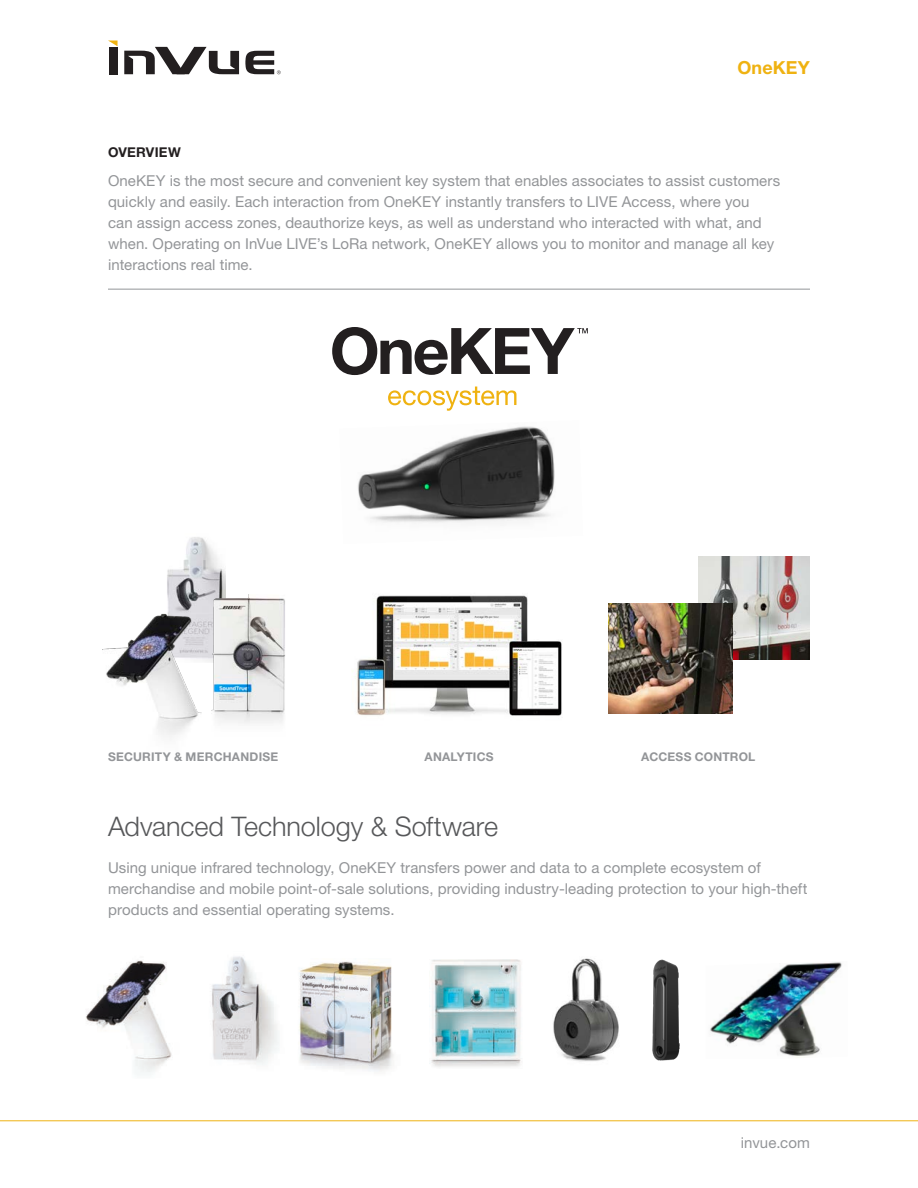
<style>
.page{position:relative;width:918px;height:1188px;background:#fff}
.page>*{position:absolute;margin:0;border:0;box-sizing:border-box;transform-origin:0 0}
.t1{font:300 27px "Helvetica Neue LT Std";letter-spacing:-.005em;color:#57585a}
.t2{font:700 18px "Helvetica Neue LT Std";letter-spacing:.01em;color:#efb211}
.t3{font:15px/21px "Helvetica Neue LT Std";letter-spacing:.005em;color:#939598}
.t4{font:700 13.5px "Helvetica Neue LT Std";letter-spacing:.02em;color:#231f20}
.t5{font:700 12px "Helvetica Neue LT Std";letter-spacing:.02em;color:#939598}
</style>
<div class="page">
<img style="left:167px;top:537px;width:59px;height:125px">
<img style="left:211px;top:595px;width:74px;height:129px">
<img style="left:102px;top:602px;width:100px;height:135px">
<img style="left:352px;top:595px;width:210px;height:121px">
<img style="left:699px;top:557px;width:111px;height:103px">
<img style="left:608px;top:604px;width:124px;height:110px">
<div style="left:109px;top:47px;width:9px;height:27px;background:#231f20"></div>
<svg style="left:124px;top:47px;width:115px;height:27px"></svg>
<svg style="left:108px;top:40px;width:10px;height:6px"></svg>
<svg style="left:246px;top:51px;width:35px;height:23px"></svg>
<img style="left:86px;top:960px;width:86px;height:113px">
<img style="left:212px;top:956px;width:67px;height:109px">
<img style="left:299px;top:961px;width:95px;height:111px">
<img style="left:431px;top:960px;width:90px;height:107px">
<hr style="left:0;top:1121px;width:918px;height:1px;background:#efb211">
<hr style="left:108px;top:289px;width:702px;height:1px;background:#939598">
<img style="left:358px;top:426px;width:197px;height:97px">
<img style="left:553px;top:958px;width:66px;height:104px">
<svg style="left:332px;top:327px;width:256px;height:48px"></svg>
<svg style="left:388px;top:387px;width:128px;height:24px"></svg>
<img style="left:710px;top:962px;width:132px;height:94px">
<img style="left:652px;top:959px;width:28px;height:102px">
<p class="t4" style="left:108px;top:144px;width:74px">OVERVIEW</p>
<p class="t2" style="left:737px;top:57px;width:74px">OneKEY</p>
<p class="t3" style="left:108px;top:170px;width:674px">OneKEY is the most secure and convenient key system that enables associates to assist customers quickly and easily. Each interaction from OneKEY instantly transfers to LIVE Access, where you<br>can assign access zones, deauthorize keys, as well as understand who interacted with what, and when. Operating on InVue LIVE’s LoRa network, OneKEY allows you to monitor and manage all key interactions real time.</p>
<p class="t5" style="left:108px;top:750px;width:172px">SECURITY &amp; MERCHANDISE</p>
<p class="t5" style="left:425px;top:750px;width:71px">ANALYTICS</p>
<p class="t5" style="left:641px;top:750px;width:116px">ACCESS CONTROL</p>
<p class="t1" style="left:108px;top:810px;width:392px">Advanced Technology &amp; Software</p>
<p class="t3" style="left:108px;top:857px;width:701px">Using unique infrared technology, OneKEY transfers power and data to a complete ecosystem of merchandise and mobile point-of-sale solutions, providing industry-leading protection to your high-theft products and essential operating systems.</p>
<p class="t3" style="left:741px;top:1131px;width:71px">invue.com</p>
</div>
